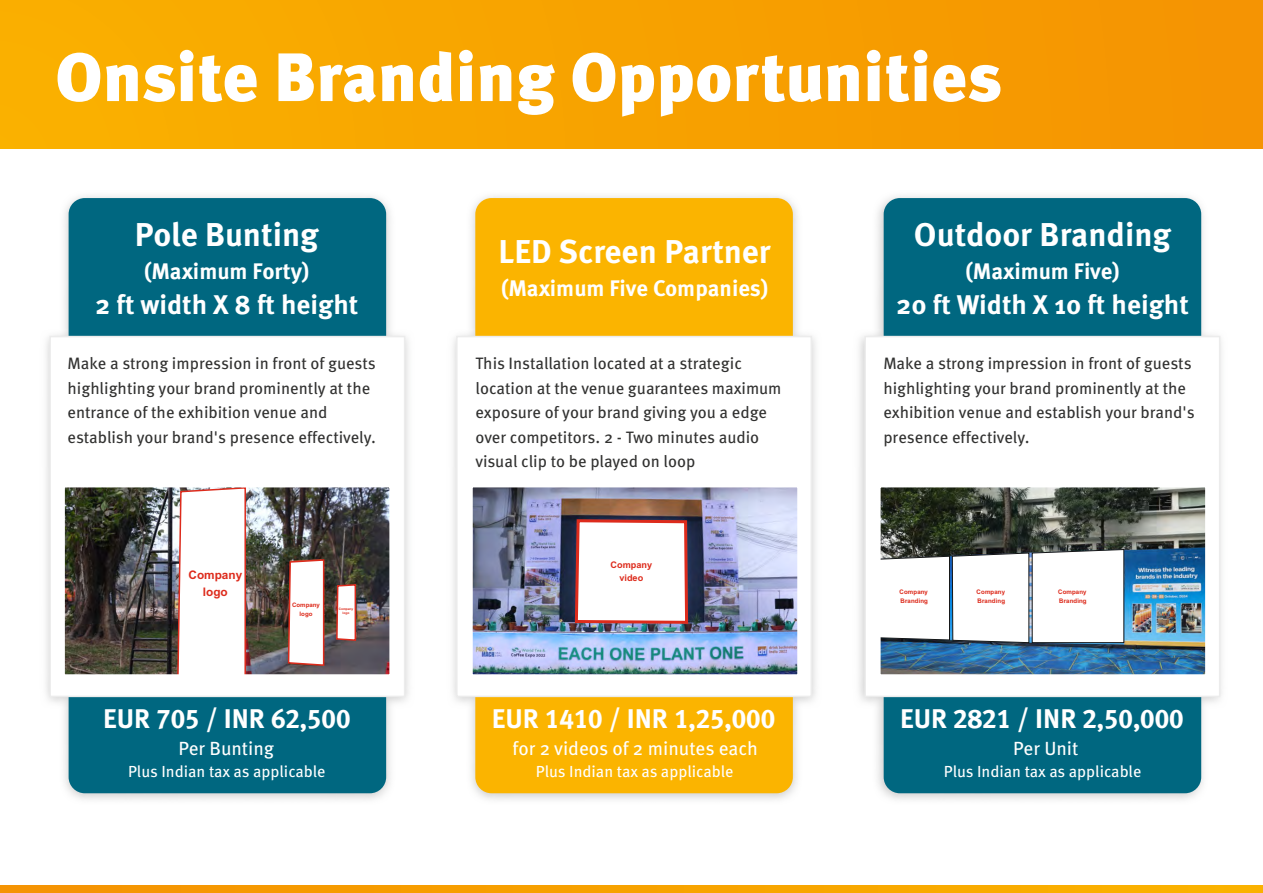
<style>
.page{position:relative;width:1263px;height:893px;background:#fff}
.page>*{position:absolute;margin:0;border:0;box-sizing:border-box;transform-origin:0 0}
.t1{font:900 68.4px "Meta OT";color:#fff}
.t2{font:700 33px "Meta Hebrew";color:#fff}
.t3{font:27px "Meta Plus Bold Caps";color:#fff}
.t4{font:700 27px "Meta Hebrew";color:#fff}
.t5{font:700 22.5px "Meta Hebrew";color:#fff}
.t6{font:19.05px "Meta Hebrew";color:#fff}
.t7{font:16.5px/24.6px "Meta Hebrew";color:#313130}
.t8{font:16.05px "Meta Hebrew";color:#fff}
.t9{font:700 11.85px/17.1px "Arial";color:#dd2b1c;text-align:center}
.t10{font:700 9.15px/13.2px "Arial";color:#dd2b1c;text-align:center}
.t11{font:700 6.3px/9px "Arial";color:#dd2b1c}
.t12{font:700 6.15px/8.9px "Arial";color:#dd2b1c;text-align:center}
.t13{font:700 3.3px/4.7px "Arial";color:#dd2b1c;text-align:center}
.s1{font-family:"Meta Pro";font-weight:700}
</style>
<div class="page">
<img style="left:453px;top:196px;width:363px;height:604px">
<img style="left:859px;top:196px;width:363px;height:604px">
<img style="left:46px;top:196px;width:363px;height:604px">
<div style="left:0;top:0;width:1263px;height:148px;background:linear-gradient(to right,#fab100,#f59301)"></div>
<div style="left:69px;top:198px;width:317px;height:595px;background:#006780;border-radius:16px"></div>
<div style="left:49px;top:335px;width:357px;height:363px;background:#fff"></div>
<div style="left:475px;top:198px;width:318px;height:595px;background:#fbb400;border-radius:16px"></div>
<div style="left:455px;top:335px;width:358px;height:363px;background:#fff"></div>
<div style="left:884px;top:198px;width:317px;height:595px;background:#006780;border-radius:16px"></div>
<div style="left:864px;top:335px;width:357px;height:363px;background:#fff"></div>
<img style="left:66px;top:488px;width:323px;height:185px">
<div style="left:63px;top:485px;width:329px;height:191px;border:2px solid #fff"></div>
<img style="left:473px;top:488px;width:323px;height:185px">
<svg style="left:573px;top:518px;width:117px;height:107px;background:#eddcdd"></svg>
<div style="left:470px;top:485px;width:329px;height:191px;border:2px solid #fff"></div>
<img style="left:881px;top:488px;width:323px;height:185px">
<svg style="left:881px;top:549px;width:243px;height:94px;background:#e6e7e9"></svg>
<div style="left:878px;top:485px;width:329px;height:191px;border:2px solid #fff"></div>
<svg style="left:0;top:886px;width:1263px;height:7px;background:#f7a200"></svg>
<h1 class="t1" style="left:55px;top:49px;width:949px">Onsite Branding Opportunities</h1>
<h2 class="t2" style="left:135px;top:221px;width:185px">Pole Bunting</h2>
<h3 class="t5" style="left:144px;top:262px;width:167px">(Maximum Forty)</h3>
<h3 class="t4" style="left:95px;top:293px;width:265px">2 ft width X 8 ft height</h3>
<p class="t7" style="left:68px;top:353px;width:310px">Make a strong impression in front of guests highlighting your brand prominently at the entrance of the exhibition venue and establish your brand's presence effectively.</p>
<p class="t9" style="left:188px;top:567px;width:55px">Company logo</p>
<p class="t12" style="left:292px;top:601px;width:29px">Company logo</p>
<p class="t13" style="left:339px;top:607px;width:16px">Company logo</p>
<h3 class="t3" style="left:103px;top:707px;width:249px"><span class="s1">EUR</span> 705 <span class="s1">/ INR</span> 62,500</h3>
<p class="t8" style="left:128px;top:765px;width:199px">Plus Indian tax as applicable</p>
<p class="t6" style="left:178px;top:740px;width:97px">Per Bunting</p>
<h2 class="t2" style="left:499px;top:238px;width:274px">LED Screen Partner</h2>
<h3 class="t5" style="left:501px;top:279px;width:269px">(Maximum Five Companies)</h3>
<p class="t7" style="left:475px;top:353px;width:308px">This Installation located at a strategic location at the venue guarantees maximum exposure of your brand giving you a edge over competitors. 2 - Two minutes audio visual clip to be played on loop</p>
<p class="t10" style="left:610px;top:559px;width:43px">Company video</p>
<h2 class="t2" style="left:914px;top:221px;width:259px">Outdoor Branding</h2>
<h3 class="t5" style="left:965px;top:262px;width:155px">(Maximum Five)</h3>
<h3 class="t4" style="left:896px;top:293px;width:294px">20 ft Width X 10 ft height</h3>
<p class="t7" style="left:883px;top:353px;width:313px">Make a strong impression in front of guests highlighting your brand prominently at the exhibition venue and establish your brand's presence effectively.</p>
<p class="t11" style="left:899px;top:588px;width:30px">Company<br>Branding</p>
<p class="t11" style="left:977px;top:588px;width:30px">Company<br>Branding</p>
<p class="t11" style="left:1058px;top:588px;width:30px">Company<br>Branding</p>
<h3 class="t3" style="left:492px;top:707px;width:285px"><span class="s1">EUR</span> 1410 <span class="s1">/ INR</span> 1,25,000</h3>
<h3 class="t3" style="left:900px;top:707px;width:285px"><span class="s1">EUR</span> 2821 <span class="s1">/ INR</span> 2,50,000</h3>
<p class="t6" style="left:512px;top:740px;width:247px">for 2 videos of 2 minutes each</p>
<p class="t8" style="left:536px;top:765px;width:199px">Plus Indian tax as applicable</p>
<p class="t6" style="left:1013px;top:740px;width:67px">Per Unit</p>
<p class="t8" style="left:944px;top:765px;width:199px">Plus Indian tax as applicable</p>
</div>
